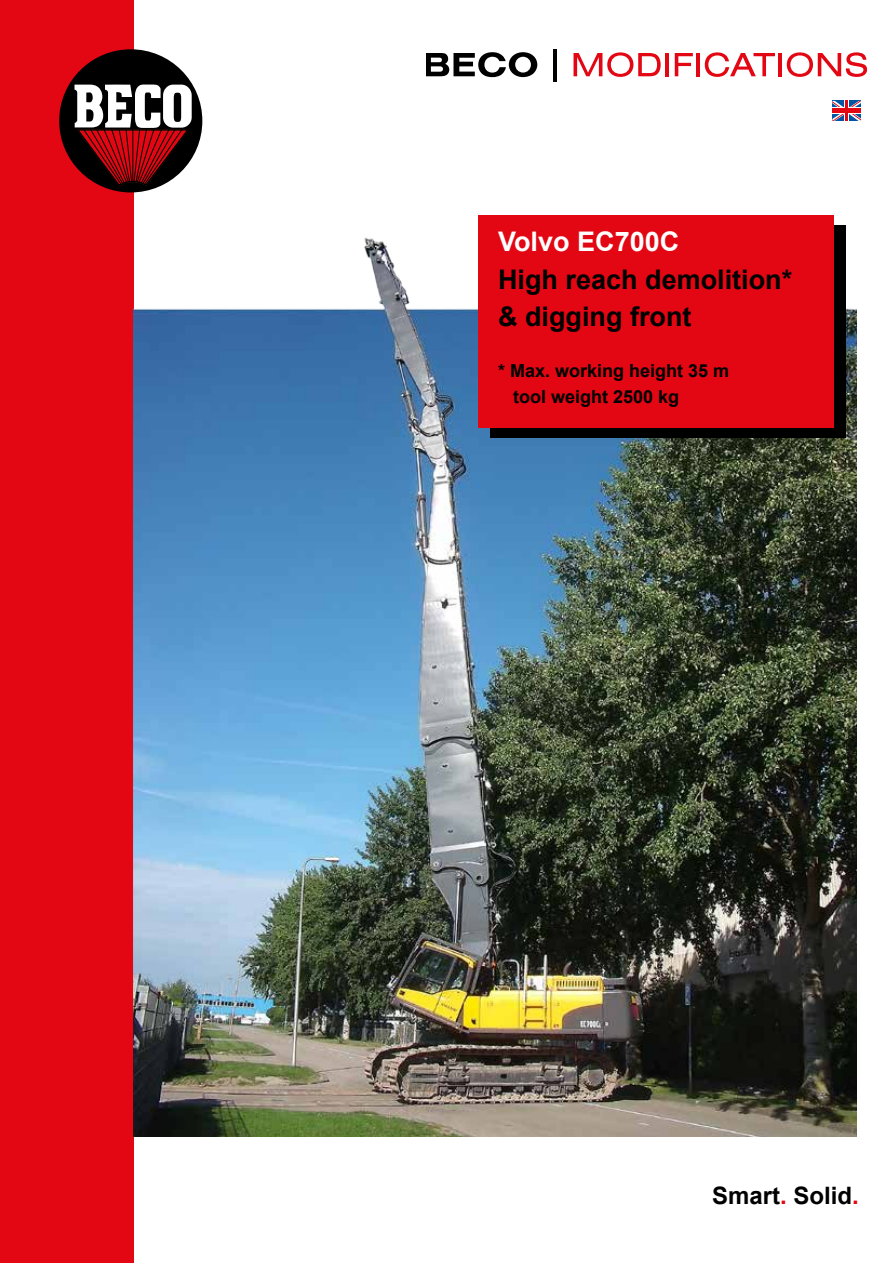
<style>
.page{position:relative;width:893px;height:1263px;background:#fff}
.page>*{position:absolute;margin:0;border:0;box-sizing:border-box;transform-origin:0 0}
.t1{font:700 27px/37.5px "Arial";color:#000}
.t2{font:700 27px "Arial";color:#fff}
.t3{font:700 24px "Arial";color:#000}
.t4{font:700 18px/25.5px "Arial";color:#000}
.s1{color:#e30613}
</style>
<div class="page">
<svg style="left:426px;top:52px;width:111px;height:25px"></svg>
<hr style="left:554px;top:49px;width:3px;height:33px;background:#000">
<svg style="left:573px;top:52px;width:88px;height:25px"></svg>
<hr style="left:665px;top:53px;width:4px;height:23px;background:#e30613">
<svg style="left:675px;top:53px;width:18px;height:23px"></svg>
<hr style="left:696px;top:53px;width:4px;height:23px;background:#e30613">
<svg style="left:705px;top:52px;width:70px;height:25px"></svg>
<hr style="left:778px;top:53px;width:4px;height:23px;background:#e30613">
<svg style="left:787px;top:52px;width:79px;height:25px"></svg>
<div style="left:0;top:0;width:133px;height:1263px;background:#e30613"></div>
<svg style="left:832px;top:114px;width:29px;height:7px"></svg>
<svg style="left:832px;top:101px;width:29px;height:6px"></svg>
<svg style="left:832px;top:108px;width:29px;height:1px"></svg>
<div style="left:844px;top:101px;width:5px;height:20px;background:#fff"></div>
<hr style="left:845px;top:101px;width:3px;height:20px;background:#e30613">
<hr style="left:832px;top:109px;width:29px;height:4px;background:#e30613">
<img style="left:133px;top:197px;width:724px;height:939px">
<div style="left:59px;top:49px;width:143px;height:143px;background:#000;border-radius:50%"></div>
<svg style="left:163px;top:85px;width:29px;height:43px"></svg>
<svg style="left:75px;top:84px;width:116px;height:104px"></svg>
<div style="left:490px;top:225px;width:356px;height:213px;background:#000"></div>
<div style="left:478px;top:215px;width:356px;height:212px;background:#e30613"></div>
<h1 class="t2" style="left:498px;top:224px;width:183px">Volvo EC700C</h1>
<h1 class="t1" style="left:498px;top:261px;width:296px">High reach demolition* &amp; digging front</h1>
<p class="t4" style="left:513px;top:359px;width:218px;text-indent:-15px">* Max. working height 35 m tool weight 2500 kg</p>
<h2 class="t3" style="left:712px;top:1179px;width:148px">Smart<span class="s1">.</span> Solid<span class="s1">.</span></h2>
</div>
